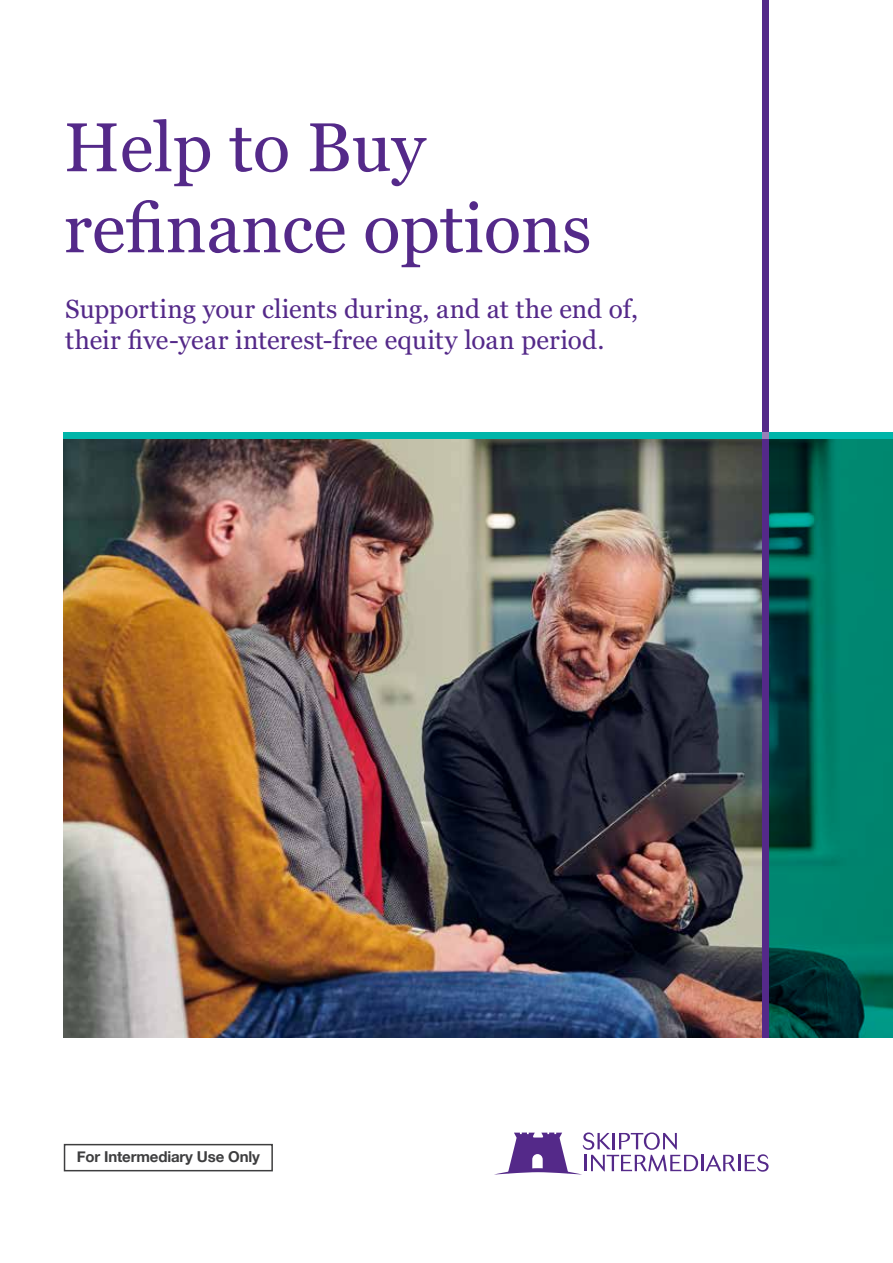
<style>
.page{position:relative;width:893px;height:1263px;background:#fff}
.page>*{position:absolute;margin:0;border:0;box-sizing:border-box;transform-origin:0 0}
.t1{font:69px/81px "Georgia Pro";color:#542989}
.t2{font:26.1px/31.5px "Georgia Pro";letter-spacing:.005em;color:#542989}
.t3{font:700 15px "Helvetica Neue";letter-spacing:-.01em;color:#3e3e3f}
</style>
<div class="page">
<img style="left:64px;top:439px;width:698px;height:598px">
<svg style="left:769px;top:439px;width:124px;height:598px;background:#00695a"></svg>
<div style="left:64px;top:1144px;width:209px;height:27px;border:2px solid #3e3e3f"></div>
<div style="left:762px;top:0;width:7px;height:1037px;background:#542989"></div>
<div style="left:64px;top:432px;width:829px;height:7px;background:#00b5a9"></div>
<div style="left:762px;top:432px;width:7px;height:7px;background:#9780b8"></div>
<svg style="left:496px;top:1132px;width:202px;height:42px"></svg>
<hr style="left:701px;top:1155px;width:3px;height:16px;background:#542989">
<svg style="left:705px;top:1154px;width:64px;height:18px"></svg>
<h1 class="t1" style="left:64px;top:110px;width:529px">Help to Buy refinance options</h1>
<p class="t2" style="left:65px;top:294px;width:574px">Supporting your clients during, and at the end of, their five-year interest-free equity loan period.</p>
<p class="t3" style="left:77px;top:1145px;width:185px">For Intermediary Use Only</p>
</div>
